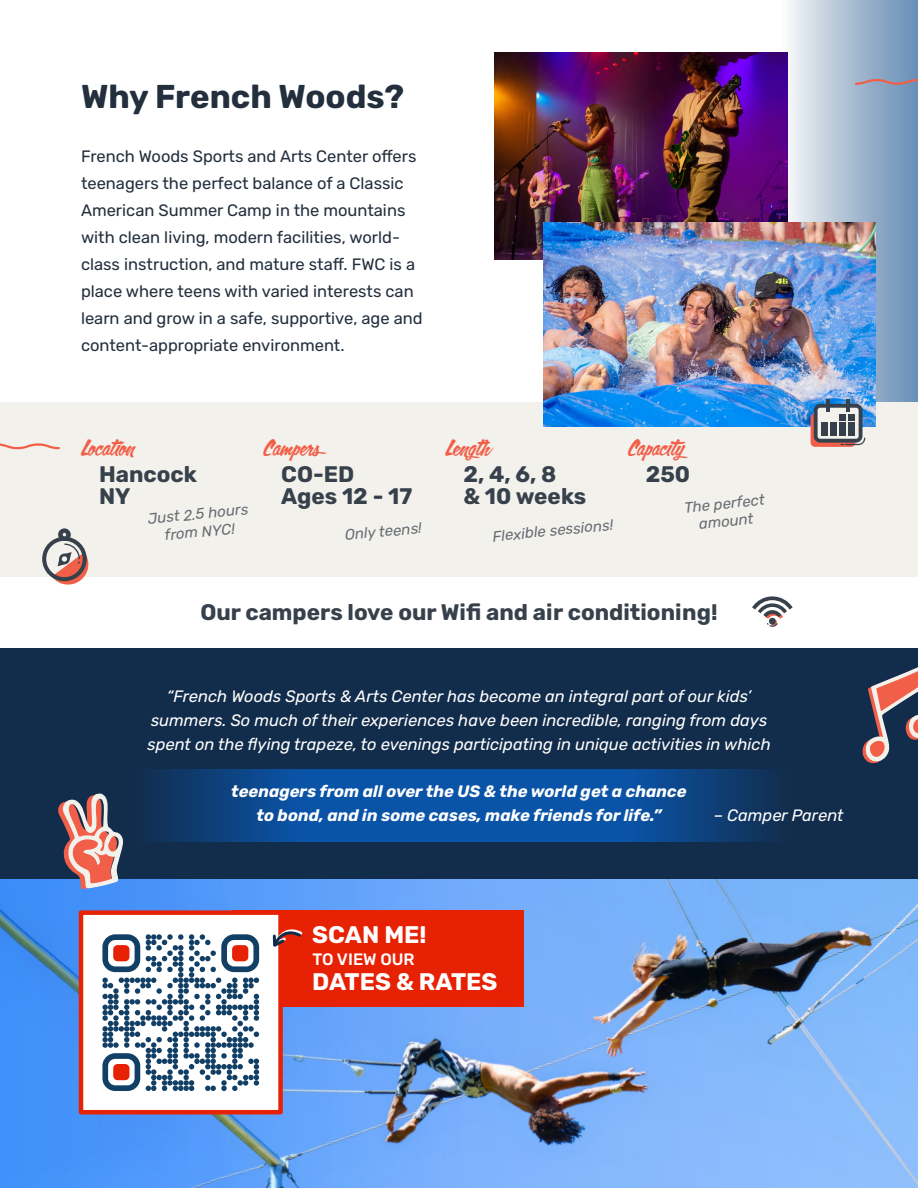
<style>
.page{position:relative;width:918px;height:1188px;background:#fff}
.page>*{position:absolute;margin:0;border:0;box-sizing:border-box;transform-origin:0 0}
.t1{font:700 33px "Rubik";color:#232f3d}
.t2{font:700 24px/46.7px "Rubik";color:#fff}
.t3{font:700 22.5px/22.5px "Rubik";color:#37414b}
.t4{font:21px "Calgary Script OT";color:#f15f49}
.t5{font:16.5px/27px "Rubik";color:#232f3d}
.t6{font:italic 16.5px/24px "Rubik";color:#fff;text-align:center}
.t7{font:italic 700 16.5px/24px "Rubik";color:#fff;text-align:center}
.t8{font:500 16.5px "Rubik";color:#fff}
.t9{font:italic 15px/18px "Rubik";color:rgb(55 65 75/.75);text-align:center}
</style>
<div class="page">
<img style="left:788px;top:0;width:130px;height:402px">
<img style="left:457px;top:879px;width:461px;height:309px">
<img style="left:0;top:879px;width:457px;height:309px">
<div style="left:0;top:647px;width:918px;height:232px;background:#122c4b"></div>
<div style="left:0;top:402px;width:918px;height:175px;background:#f3f1ec"></div>
<svg style="left:0;top:443px;width:60px;height:7px"></svg>
<img style="left:495px;top:52px;width:293px;height:207px">
<img style="left:543px;top:223px;width:333px;height:204px">
<hr style="left:826px;top:399px;width:4px;height:13px;background:#37414b">
<hr style="left:846px;top:399px;width:4px;height:13px;background:#37414b">
<svg style="left:811px;top:404px;width:54px;height:43px"></svg>
<svg style="left:854px;top:78px;width:64px;height:8px"></svg>
<svg style="left:752px;top:596px;width:41px;height:31px"></svg>
<svg style="left:42px;top:528px;width:46px;height:57px"></svg>
<div style="left:232px;top:910px;width:292px;height:97px;background:#e72204"></div>
<div style="left:79px;top:910px;width:204px;height:204px;background:#fff;border:4px solid #e72204"></div>
<svg style="left:102px;top:934px;width:157px;height:157px"></svg>
<svg style="left:272px;top:925px;width:31px;height:25px"></svg>
<svg style="left:152px;top:770px;width:620px;height:71px;background:#0b4b94"></svg>
<svg style="left:54px;top:793px;width:77px;height:99px"></svg>
<svg style="left:862px;top:667px;width:56px;height:96px"></svg>
<h1 class="t1" style="left:81px;top:77px;width:325px">Why French Woods?</h1>
<p class="t5" style="left:81px;top:143px;width:343px">French Woods Sports and Arts Center offers teenagers the perfect balance of a Classic American Summer Camp in the mountains with clean living, modern facilities, world&shy;class instruction, and mature staff. FWC is a place where teens with varied interests can learn and grow in a safe, supportive, age and content-appropriate environment.</p>
<p class="t4" style="left:81px;top:440px;width:55px">Location</p>
<p class="t4" style="left:263px;top:440px;width:66px">Campers</p>
<p class="t4" style="left:446px;top:440px;width:46px">Length</p>
<p class="t4" style="left:628px;top:440px;width:57px">Capacity</p>
<h3 class="t3" style="left:99px;top:463px;width:99px">Hancock<br>NY</h3>
<h3 class="t3" style="left:281px;top:463px;width:133px">CO-ED<br>Ages 12 - 17</h3>
<h3 class="t3" style="left:464px;top:463px;width:124px">2,4,6,8<br>&amp; 10 weeks</h3>
<h3 class="t3" style="left:646px;top:463px;width:46px">250</h3>
<p class="t9" style="left:683px;top:499px;width:82px;rotate:-6deg">The perfect amount</p>
<p class="t9" style="left:147px;top:510px;width:102px;rotate:-6deg">Just 2.5 hours from NYC!</p>
<p class="t9" style="left:344px;top:526px;width:79px;rotate:-6deg">Only teens!</p>
<p class="t9" style="left:492px;top:528px;width:123px;rotate:-6deg">Flexible sessions!</p>
<h3 class="t3" style="left:200px;top:601px;width:519px">Our campers love our Wifi and air conditioning!</h3>
<p class="t6" style="left:147px;top:684px;width:625px">“French Woods Sports &amp; Arts Center has become an integral part of our kids’ summers. So much of their experiences have been incredible, ranging from days spent on the flying trapeze, to evenings participating in unique activities in which</p>
<p class="t7" style="left:231px;top:779px;width:457px">teenagers from all over the US &amp; the world get a chance to bond, and in some cases, make friends for life.”</p>
<p class="t6" style="left:714px;top:803px;width:131px">– Camper Parent</p>
<h2 class="t2" style="left:312px;top:912px;width:187px">SCAN ME!<br>DATES &amp; RATES</h2>
<p class="t8" style="left:312px;top:950px;width:104px">TO VIEW OUR</p>
</div>
